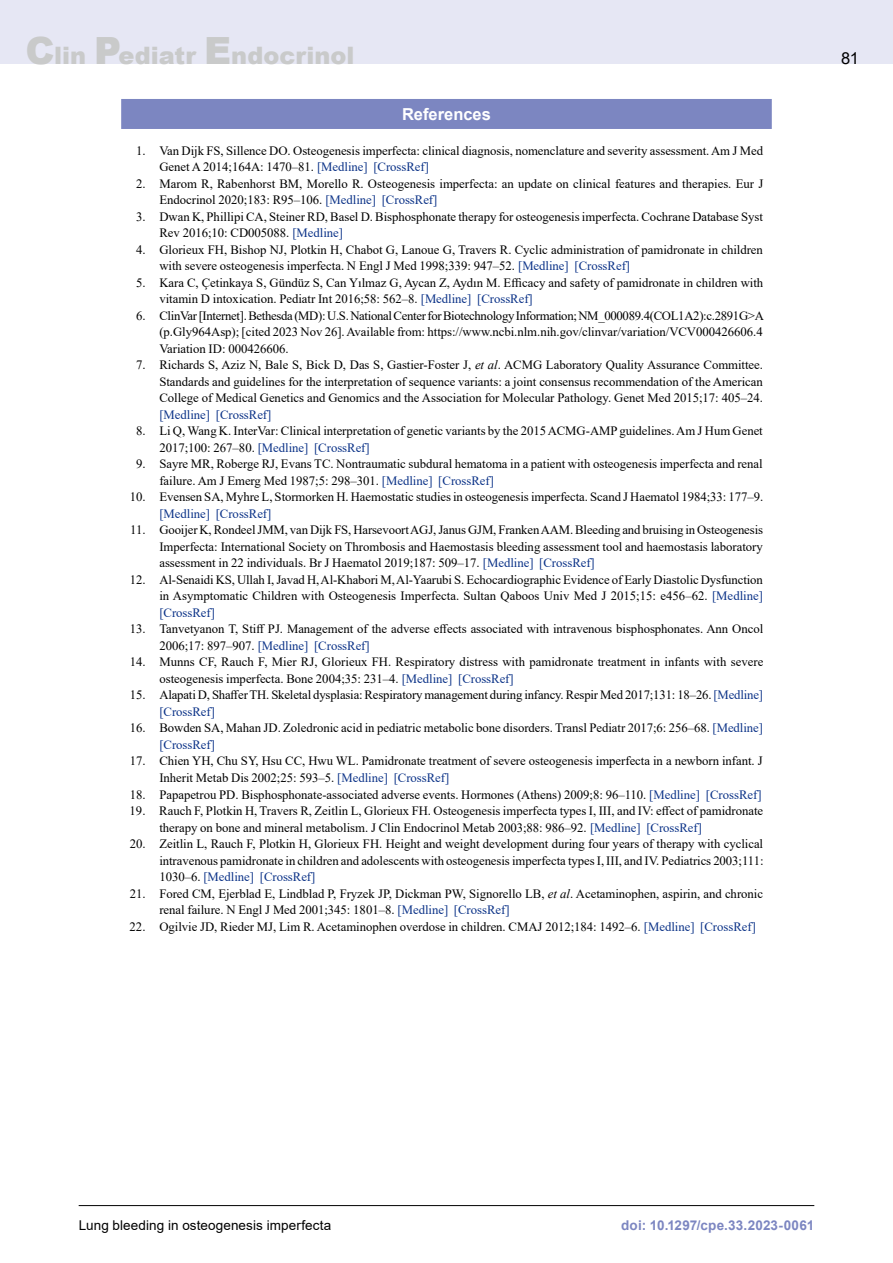
<style>
.page{position:relative;width:893px;height:1263px;background:#fff}
.page>*{position:absolute;margin:0;border:0;box-sizing:border-box;transform-origin:0 0}
.t1{font:900 24px "Arial";color:#c9caca}
.t2{font:700 16.5px "Arial";color:#fff}
.t3{font:16.5px "Arial";color:#000}
.t4{font:13.5px "Arial";letter-spacing:.005em;color:#000}
.t5{font:700 13.5px "Arial";letter-spacing:.015em;color:#7c86c1}
.t6{font:12.75px/16.5px "Times New Roman";letter-spacing:-.005em;color:#000}
.t7{font:12.75px "Times New Roman";letter-spacing:-.005em;color:#0c3388}
.s1{font-size:37.5px}
.s2{color:#0c3388}
.s3{font-style:italic}
</style>
<div class="page">
<div style="left:0;top:0;width:893px;height:64px;background:#e6e7f4"></div>
<hr style="left:79px;top:1205px;width:735px;height:1px;background:#000">
<div style="left:121px;top:99px;width:651px;height:30px;background:#7c86c1"></div>
<h1 class="t1" style="left:26px;top:38px;width:330px"><span class="s1">C</span>lin <span class="s1">P</span>ediatr <span class="s1">E</span>ndocrinol</h1>
<p class="t2" style="left:402px;top:103px;width:90px">References</p>
<p class="t6" style="left:159px;top:142px;width:605px;text-indent:-23px">1. Van Dijk FS, Sillence DO. Osteogenesis imperfecta: clinical diagnosis, nomenclature and severity assessment. Am J Med<br>Genet A 2014;164A: 1470–81. <span class="s2">[Medline] [CrossRef]</span></p>
<p class="t6" style="left:159px;top:175px;width:605px;text-indent:-23px">2. Marom R, Rabenhorst BM, Morello R. Osteogenesis imperfecta: an update on clinical features and therapies. Eur J<br>Endocrinol 2020;183: R95–106. <span class="s2">[Medline] [CrossRef]</span></p>
<p class="t6" style="left:159px;top:208px;width:605px;text-indent:-23px">3. Dwan K, Phillipi CA, Steiner RD, Basel D. Bisphosphonate therapy for osteogenesis imperfecta. Cochrane Database Syst<br>Rev 2016;10: CD005088. <span class="s2">[Medline]</span></p>
<p class="t6" style="left:159px;top:241px;width:605px;text-indent:-23px">4. Glorieux FH, Bishop NJ, Plotkin H, Chabot G, Lanoue G, Travers R. Cyclic administration of pamidronate in children with severe osteogenesis imperfecta. N Engl J Med 1998;339: 947–52. <span class="s2">[Medline] [CrossRef]</span></p>
<p class="t6" style="left:159px;top:274px;width:605px;text-indent:-23px">5. Kara C, Çetinkaya S, Gündüz S, Can Yılmaz G, Aycan Z, Aydın M. Efficacy and safety of pamidronate in children with vitamin D intoxication. Pediatr Int 2016;58: 562–8. <span class="s2">[Medline] [CrossRef]</span></p>
<p class="t6" style="left:159px;top:307px;width:606px;text-align:justify;text-indent:-23px">6. ClinVar [Internet]. Bethesda (MD): U.S. National Center for Biotechnology Information; NM_000089.4(COL1A2):c.2891G&gt;A (p.Gly964Asp); [cited 2023 Nov 26]. Available from: https://www.ncbi.nlm.nih.gov/clinvar/variation/VCV000426606.4<br>Variation ID: 000426606.</p>
<p class="t6" style="left:159px;top:357px;width:605px;text-align:justify;text-indent:-23px">7. Richards S, Aziz N, Bale S, Bick D, Das S, Gastier-Foster J, <span class="s3">et al</span>. ACMG Laboratory Quality Assurance Committee.<br>Standards and guidelines for the interpretation of sequence variants: a joint consensus recommendation of the American College of Medical Genetics and Genomics and the Association for Molecular Pathology. Genet Med 2015;17: 405–24.</p>
<p class="t7" style="left:159px;top:406px;width:113px">[Medline] [CrossRef]</p>
<p class="t6" style="left:159px;top:423px;width:605px;text-indent:-23px">8. Li Q, Wang K. InterVar: Clinical interpretation of genetic variants by the 2015 ACMG-AMP guidelines. Am J Hum Genet<br>2017;100: 267–80. <span class="s2">[Medline] [CrossRef]</span></p>
<p class="t6" style="left:159px;top:456px;width:605px;text-indent:-23px">9. Sayre MR, Roberge RJ, Evans TC. Nontraumatic subdural hematoma in a patient with osteogenesis imperfecta and renal failure. Am J Emerg Med 1987;5: 298–301. <span class="s2">[Medline] [CrossRef]</span></p>
<p class="t6" style="left:130px;top:489px;width:635px">10. Evensen SA, Myhre L, Stormorken H. Haemostatic studies in osteogenesis imperfecta. Scand J Haematol 1984;33: 177–9.</p>
<p class="t7" style="left:159px;top:505px;width:113px">[Medline] [CrossRef]</p>
<p class="t6" style="left:159px;top:521px;width:605px;text-align:justify;text-indent:-29px">11. Gooijer K, Rondeel JMM, van Dijk FS, Harsevoort AGJ, Janus GJM, Franken AAM. Bleeding and bruising in Osteogenesis Imperfecta: International Society on Thrombosis and Haemostasis bleeding assessment tool and haemostasis laboratory assessment in 22 individuals. Br J Haematol 2019;187: 509–17. <span class="s2">[Medline] [CrossRef]</span></p>
<p class="t6" style="left:159px;top:571px;width:605px;text-align:justify;text-indent:-30px">12. Al-Senaidi KS, Ullah I, Javad H, Al-Khabori M, Al-Yaarubi S. Echocardiographic Evidence of Early Diastolic Dysfunction in Asymptomatic Children with Osteogenesis Imperfecta. Sultan Qaboos Univ Med J 2015;15: e456–62. <span class="s2">[Medline] [CrossRef]</span></p>
<p class="t6" style="left:159px;top:620px;width:605px;text-indent:-30px">13. Tanvetyanon T, Stiff PJ. Management of the adverse effects associated with intravenous bisphosphonates. Ann Oncol<br>2006;17: 897–907. <span class="s2">[Medline] [CrossRef]</span></p>
<p class="t6" style="left:159px;top:653px;width:605px;text-indent:-30px">14. Munns CF, Rauch F, Mier RJ, Glorieux FH. Respiratory distress with pamidronate treatment in infants with severe osteogenesis imperfecta. Bone 2004;35: 231–4. <span class="s2">[Medline] [CrossRef]</span></p>
<p class="t6" style="left:159px;top:686px;width:605px;text-indent:-30px">15. Alapati D, ShafferTH. Skeletal dysplasia: Respiratory management during infancy. Respir Med 2017;131: 18–26. <span class="s2">[Medline] [CrossRef]</span></p>
<p class="t6" style="left:159px;top:719px;width:605px;text-indent:-30px">16. Bowden SA, Mahan JD. Zoledronic acid in pediatric metabolic bone disorders. Transl Pediatr 2017;6: 256–68. <span class="s2">[Medline] [CrossRef]</span></p>
<p class="t6" style="left:159px;top:752px;width:605px;text-indent:-30px">17. Chien YH, Chu SY, Hsu CC, Hwu WL. Pamidronate treatment of severe osteogenesis imperfecta in a newborn infant. J<br>Inherit Metab Dis 2002;25: 593–5. <span class="s2">[Medline] [CrossRef]</span></p>
<p class="t6" style="left:130px;top:785px;width:633px">18. Papapetrou PD. Bisphosphonate-associated adverse events. Hormones (Athens) 2009;8: 96–110. <span class="s2">[Medline] [CrossRef]</span></p>
<p class="t6" style="left:159px;top:802px;width:605px;text-indent:-30px">19. Rauch F, Plotkin H, Travers R, Zeitlin L, Glorieux FH. Osteogenesis imperfecta types I, III, and IV: effect of pamidronate therapy on bone and mineral metabolism. J Clin Endocrinol Metab 2003;88: 986–92. <span class="s2">[Medline] [CrossRef]</span></p>
<p class="t6" style="left:159px;top:835px;width:606px;text-align:justify;text-indent:-30px">20. Zeitlin L, Rauch F, Plotkin H, Glorieux FH. Height and weight development during four years of therapy with cyclical intravenous pamidronate in children and adolescents with osteogenesis imperfecta types I, III, and IV. Pediatrics 2003;111:<br>1030–6. <span class="s2">[Medline] [CrossRef]</span></p>
<p class="t6" style="left:159px;top:884px;width:605px;text-indent:-30px">21. Fored CM, Ejerblad E, Lindblad P, Fryzek JP, Dickman PW, Signorello LB, <span class="s3">et al</span>. Acetaminophen, aspirin, and chronic renal failure. N Engl J Med 2001;345: 1801–8. <span class="s2">[Medline] [CrossRef]</span></p>
<p class="t6" style="left:130px;top:917px;width:628px">22. Ogilvie JD, Rieder MJ, Lim R. Acetaminophen overdose in children. CMAJ 2012;184: 1492–6. <span class="s2">[Medline] [CrossRef]</span></p>
<p class="t3" style="left:841px;top:47px;width:19px">81</p>
<p class="t4" style="left:79px;top:1216px;width:254px">Lung bleeding in osteogenesis imperfecta</p>
<p class="t5" style="left:621px;top:1216px;width:195px">doi: 10.1297/cpe.33.2023-0061</p>
</div>
